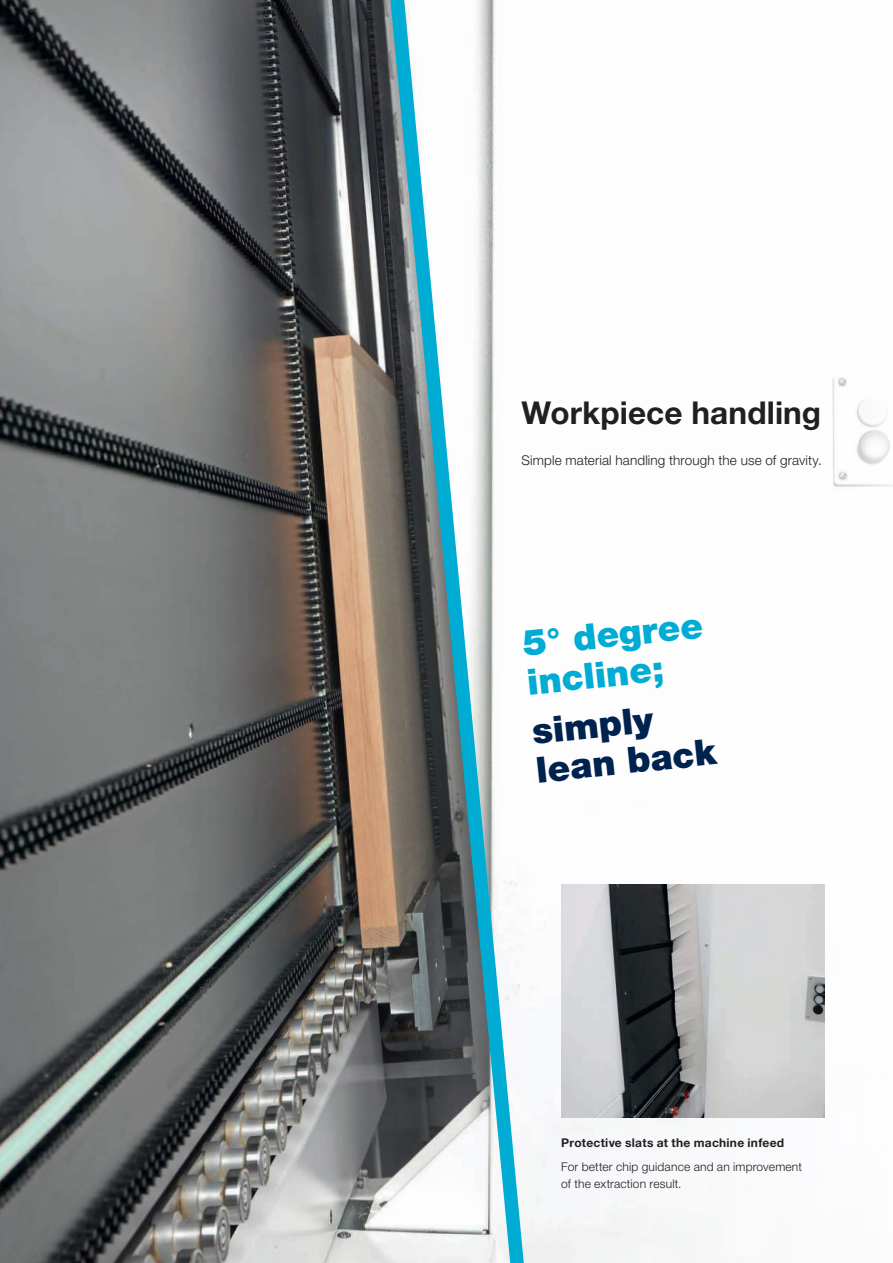
<style>
.page{position:relative;width:893px;height:1263px;background:#fff}
.page>*{position:absolute;margin:0;border:0;box-sizing:border-box;transform-origin:0 0}
.t1{font:900 36px/39px "Helvetica Neue LTW1 G";color:#00acd4}
.t2{font:900 36px/39px "Helvetica Neue LTW1 G";color:#00224f}
.t3{font:700 31.5px "Helvetica Neue LTW1 G";letter-spacing:.005em;color:#221f1f}
.t4{font:300 13.5px "Helvetica Neue LTW1 G";letter-spacing:.01em;color:#221f1f}
.t5{font:300 12px/17.2px "Helvetica Neue LTW1 G";letter-spacing:.015em;color:#221f1f}
.t6{font:700 12px "Helvetica Neue LTW1 G";letter-spacing:.025em;color:#221f1f}
</style>
<div class="page">
<img style="left:0;top:0;width:893px;height:1263px">
<img style="left:561px;top:884px;width:264px;height:234px">
<svg style="left:381px;top:0;width:155px;height:1263px"></svg>
<h2 class="t3" style="left:522px;top:396px;width:301px">Workpiece handling</h2>
<p class="t4" style="left:522px;top:453px;width:302px">Simple material handling through the use of gravity.</p>
<h1 class="t1" style="left:521px;top:627px;width:182px;rotate:-6deg">5° degree incline;</h1>
<h1 class="t2" style="left:530px;top:715px;width:182px;rotate:-6deg">simply lean back</h1>
<p class="t6" style="left:561px;top:1136px;width:224px">Protective slats at the machine infeed</p>
<p class="t5" style="left:561px;top:1158px;width:242px">For better chip guidance and an improvement of the extraction result.</p>
</div>
